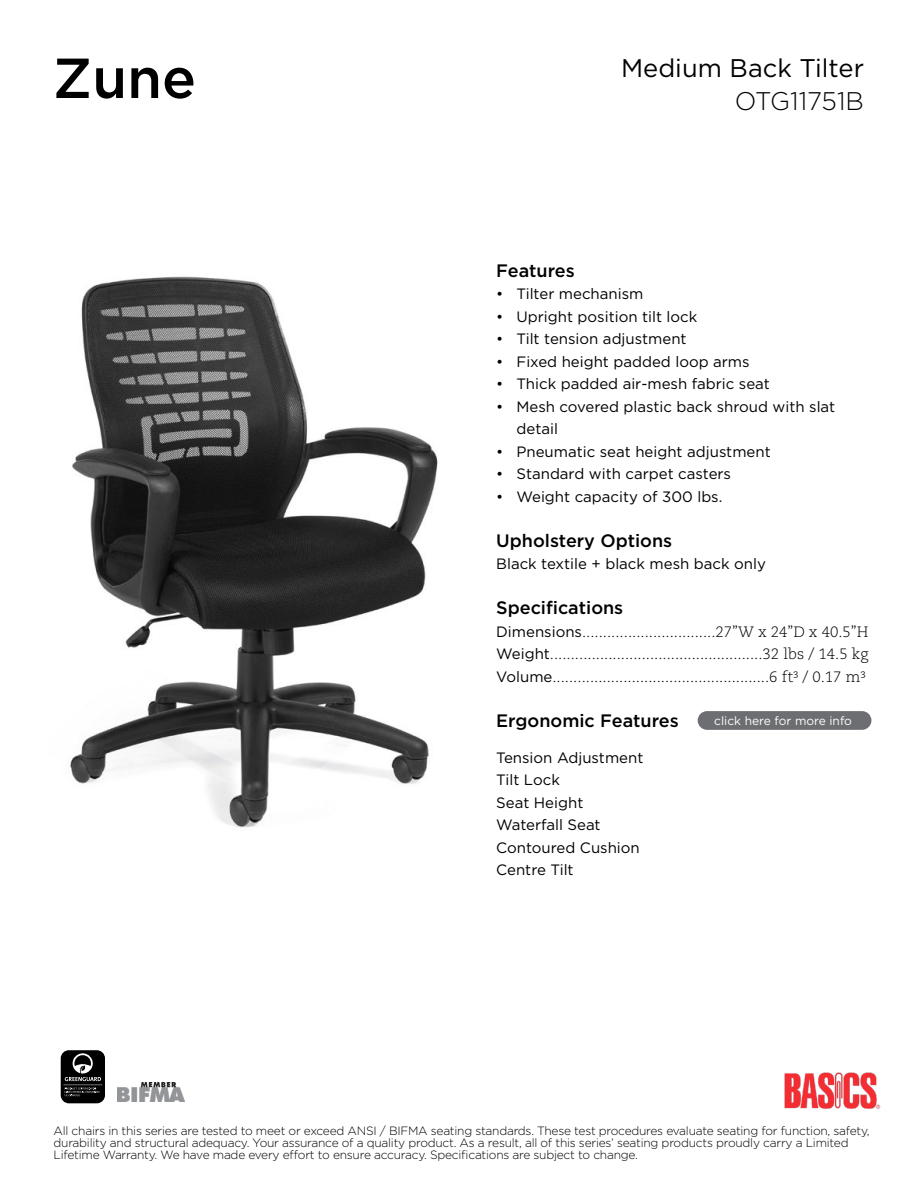
<style>
.page{position:relative;width:918px;height:1188px;background:#fff}
.page>*{position:absolute;margin:0;border:0;box-sizing:border-box;transform-origin:0 0}
.t1{font:500 56.25px "Gotham";color:#000}
.t2{font:25.5px "Gotham";color:#000}
.t3{font:300 25.5px "Gotham";color:#000}
.t4{font:500 18px "Gotham";color:#000}
.t5{font:15px/22.5px "Gotham";color:#000}
.t6{font:300 15px/22.5px "Caecilia LT Std";color:#000;text-align:justify}
.t7{font:300 12px/12px "Gotham";letter-spacing:-.02em;color:#000}
.t8{font:12px "Gotham";color:#fff}
.s1{font-family:"Gotham";font-weight:400}
</style>
<div class="page">
<div style="left:698px;top:711px;width:173px;height:19px;background:#6d6e71;border-radius:9px"></div>
<svg style="left:61px;top:1050px;width:44px;height:53px"></svg>
<img style="left:784px;top:1072px;width:96px;height:37px">
<img style="left:70px;top:276px;width:368px;height:552px">
<img style="left:118px;top:1082px;width:67px;height:20px">
<h1 class="t1" style="left:53px;top:41px;width:145px">Zune</h1>
<h2 class="t2" style="left:621px;top:52px;width:244px">Medium Back Tilter</h2>
<h2 class="t3" style="left:735px;top:85px;width:131px">OTG11751B</h2>
<p class="t4" style="left:496px;top:259px;width:80px">Features</p>
<p class="t5" style="left:496px;top:282px;width:149px">• Tilter mechanism</p>
<p class="t5" style="left:496px;top:305px;width:203px">• Upright position tilt lock</p>
<p class="t5" style="left:496px;top:327px;width:192px">• Tilt tension adjustment</p>
<p class="t5" style="left:496px;top:350px;width:255px">• Fixed height padded loop arms</p>
<p class="t5" style="left:496px;top:372px;width:275px">• Thick padded air-mesh fabric seat</p>
<p class="t5" style="left:517px;top:395px;width:320px;text-indent:-20px">• Mesh covered plastic back shroud with slat detail</p>
<p class="t5" style="left:496px;top:440px;width:276px">• Pneumatic seat height adjustment</p>
<p class="t5" style="left:496px;top:462px;width:236px">• Standard with carpet casters</p>
<p class="t5" style="left:496px;top:485px;width:228px">• Weight capacity of 300 lbs.</p>
<p class="t4" style="left:496px;top:529px;width:178px">Upholstery Options</p>
<p class="t5" style="left:496px;top:552px;width:271px">Black textile + black mesh back only</p>
<p class="t4" style="left:496px;top:596px;width:129px">Specifications</p>
<p class="t6" style="left:496px;top:621px;width:374px"><span class="s1">Dimensions</span>................................27”W x 24”D x 40.5”H <span class="s1">Weight</span>...................................................32 lbs / 14.5 kg <span class="s1">Volume</span>....................................................6 ft³ / 0.17 m³</p>
<p class="t4" style="left:496px;top:709px;width:184px">Ergonomic Features</p>
<p class="t5" style="left:496px;top:746px;width:149px">Tension Adjustment<br>Tilt Lock<br>Seat Height<br>Waterfall Seat<br>Contoured Cushion<br>Centre Tilt</p>
<p class="t8" style="left:714px;top:713px;width:139px">click here for more info</p>
<p class="t7" style="left:54px;top:1124px;width:818px">All chairs in this series are tested to meet or exceed ANSI / BIFMA seating standards. These test procedures evaluate seating for function, safety, durability and structural adequacy. Your assurance of a quality product. As a result, all of this series’ seating products proudly carry a Limited<br>Lifetime Warranty. We have made every effort to ensure accuracy. Specifications are subject to change.</p>
</div>
